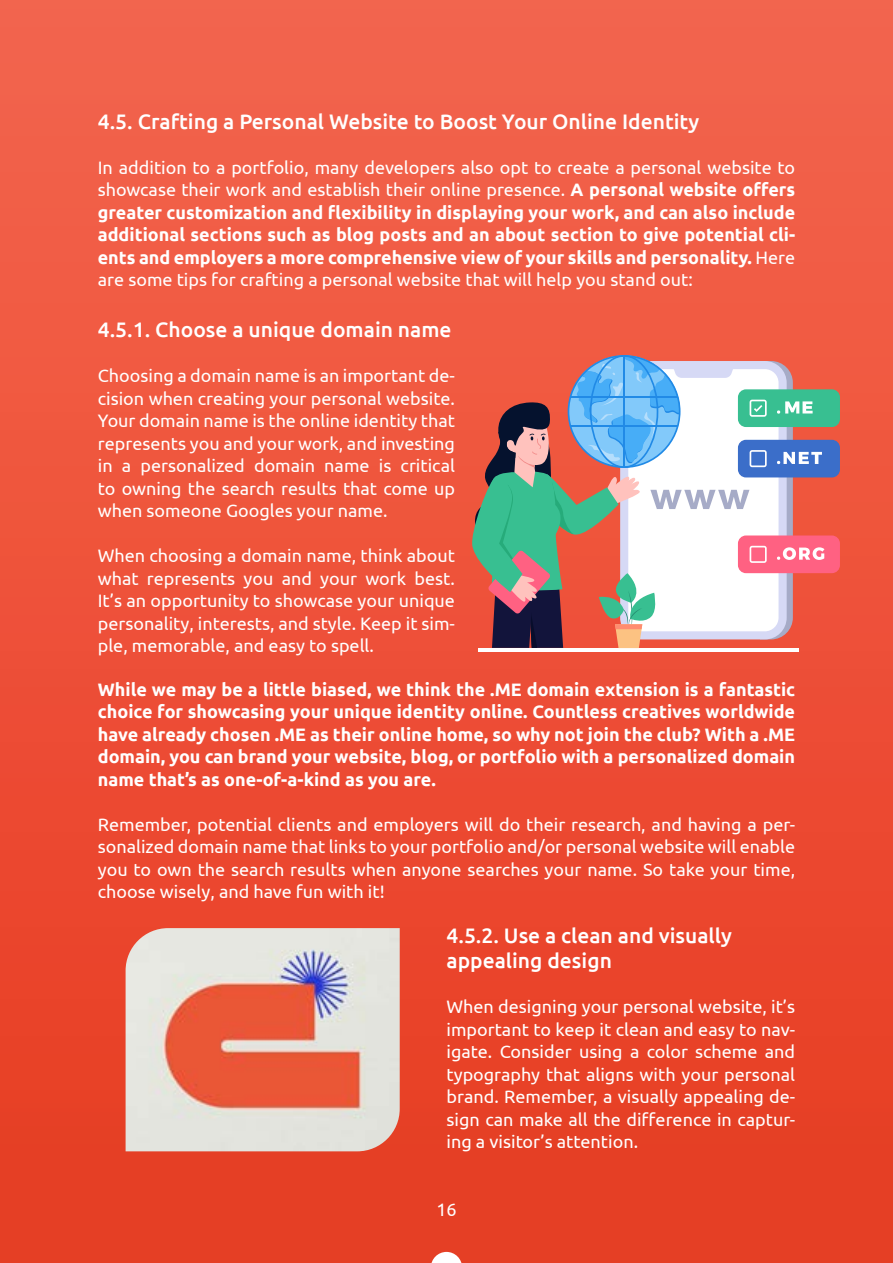
<style>
.page{position:relative;width:893px;height:1263px;background:#fff}
.page>*{position:absolute;margin:0;border:0;box-sizing:border-box;transform-origin:0 0}
.t1{font:500 21px/25.2px "Ubuntu";color:#fff}
.t2{font:18px/22.5px "Ubuntu";color:#fff;text-align:justify}
.t3{font:700 18px/22.5px "Ubuntu";color:#fff;text-align:justify}
.s1{font-weight:400}
</style>
<div class="page">
<div style="left:0;top:0;width:893px;height:1263px;background:linear-gradient(to bottom,#f4654f,#e63b21)"></div>
<hr style="left:478px;top:648px;width:320px;height:3px;background:#fff">
<div style="left:738px;top:389px;width:102px;height:38px;background:#38bf91;border-radius:8px"></div>
<div style="left:738px;top:440px;width:102px;height:37px;background:#3b6ec9;border-radius:8px"></div>
<div style="left:738px;top:535px;width:102px;height:38px;background:#ff6182;border-radius:8px"></div>
<svg style="left:470px;top:355px;width:354px;height:293px"></svg>
<img style="left:126px;top:928px;width:274px;height:223px">
<svg style="left:431px;top:1252px;width:31px;height:11px"></svg>
<p class="t1" style="left:98px;top:108px;width:603px">4.5. Crafting a Personal Website to Boost Your Online Identity</p>
<p class="t3" style="left:98px;top:156px;width:699px"><span class="s1">In addition to a portfolio, many developers also opt to create a personal website to showcase their work and establish their online presence.</span> A personal website offers greater customization and flexibility in displaying your work, and can also include additional sections such as blog posts and an about section to give potential cli&shy;ents and employers a more comprehensive view of your skills and personality. <span class="s1">Here are some tips for crafting a personal website that will help you stand out:</span></p>
<p class="t1" style="left:98px;top:316px;width:355px">4.5.1. Choose a unique domain name</p>
<p class="t2" style="left:98px;top:364px;width:359px">Choosing a domain name is an important de&shy;cision when creating your personal website.<br>Your domain name is the online identity that represents you and your work, and investing in a personalized domain name is critical to owning the search results that come up when someone Googles your name.</p>
<p class="t2" style="left:98px;top:544px;width:359px">When choosing a domain name, think about what represents you and your work best.<br>It’s an opportunity to showcase your unique personality, interests, and style. Keep it sim&shy;ple, memorable, and easy to spell.</p>
<p class="t3" style="left:98px;top:678px;width:699px">While we may be a little biased, we think the .ME domain extension is a fantastic choice for showcasing your unique identity online. Countless creatives worldwide have already chosen .ME as their online home, so why not join the club? With a .ME domain, you can brand your website, blog, or portfolio with a personalized domain name that’s as one-of-a-kind as you are.</p>
<p class="t2" style="left:98px;top:812px;width:699px">Remember, potential clients and employers will do their research, and having a per&shy;sonalized domain name that links to your portfolio and/or personal website will enable you to own the search results when anyone searches your name. So take your time, choose wisely, and have fun with it!</p>
<p class="t1" style="left:446px;top:922px;width:287px">4.5.2. Use a clean and visually appealing design</p>
<p class="t2" style="left:446px;top:995px;width:350px">When designing your personal website, it’s important to keep it clean and easy to nav&shy;igate. Consider using a color scheme and typography that aligns with your personal brand. Remember, a visually appealing de&shy;sign can make all the difference in captur&shy;ing a visitor’s attention.</p>
<p class="t2" style="left:436px;top:1198px;width:22px">16</p>
</div>
